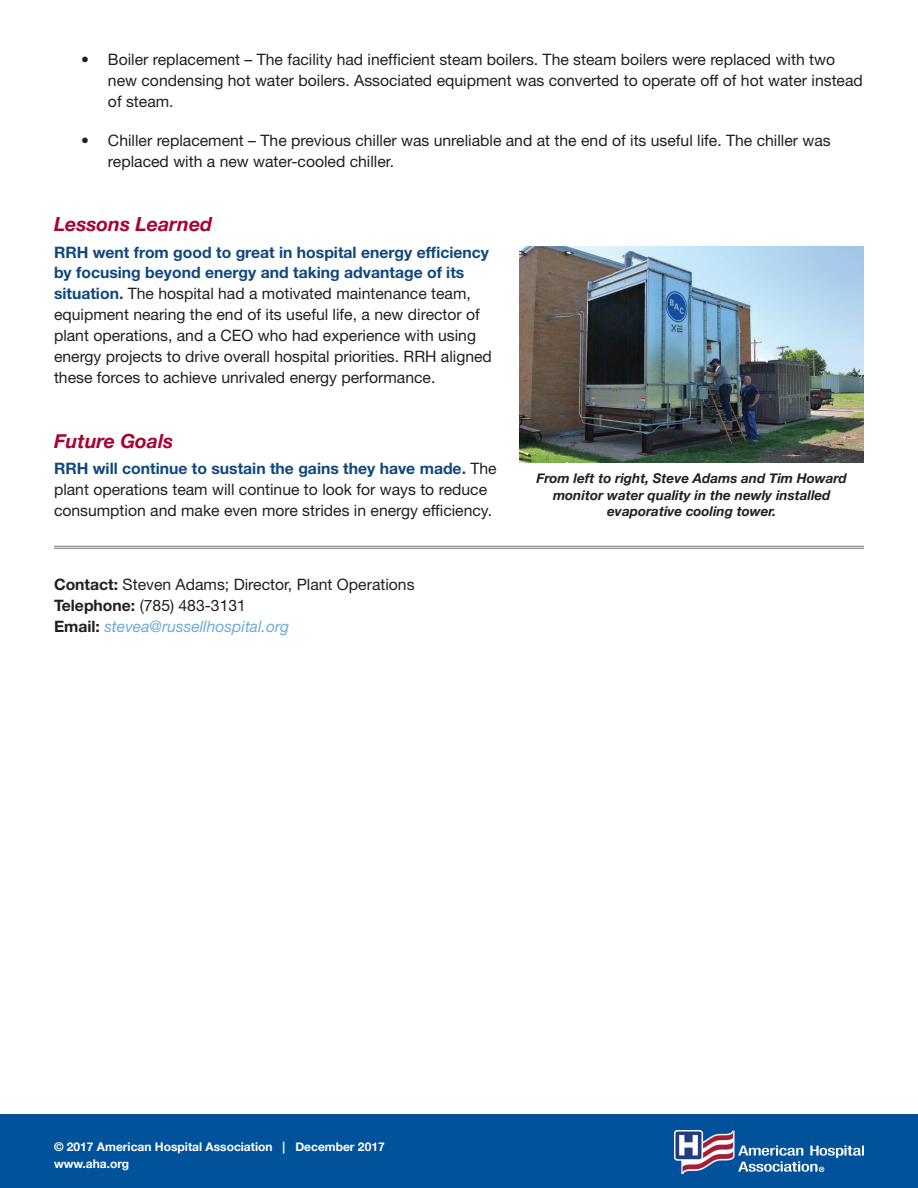
<style>
.page{position:relative;width:918px;height:1188px;background:#fff}
.page>*{position:absolute;margin:0;border:0;box-sizing:border-box;transform-origin:0 0}
.t1{font:italic 700 19.5px "Helvetica Neue";color:#a90332}
.t2{font:15.75px/21px "Helvetica Neue LT Std";color:#231f20}
.t3{font:italic 700 13.5px/16.2px "Helvetica Neue";color:#231f20;text-align:center}
.t4{font:700 12px/16.5px "Helvetica Neue";color:#fff}
.s1{font-weight:700;color:#10477c}
.s2{font-weight:700}
.s3{font-style:italic;color:#6cacdb}
</style>
<div class="page">
<div style="left:0;top:1114px;width:918px;height:74px;background:#01529b"></div>
<img style="left:675px;top:1130px;width:189px;height:43px">
<hr style="left:54px;top:546px;width:810px;height:1px;background:#76787b">
<hr style="left:54px;top:548px;width:810px;height:1px;background:#76787b">
<img style="left:520px;top:246px;width:344px;height:216px">
<p class="t2" style="left:108px;top:49px;width:756px;text-indent:-27px">• Boiler replacement – The facility had inefficient steam boilers. The steam boilers were replaced with two new condensing hot water boilers. Associated equipment was converted to operate off of hot water instead of steam.</p>
<p class="t2" style="left:108px;top:130px;width:724px;text-indent:-27px">• Chiller replacement – The previous chiller was unreliable and at the end of its useful life. The chiller was replaced with a new water-cooled chiller.</p>
<p class="t1" style="left:54px;top:209px;width:160px">Lessons Learned</p>
<p class="t2" style="left:54px;top:241px;width:439px"><span class="s1">RRH went from good to great in hospital energy efficiency by focusing beyond energy and taking advantage of its situation.</span> The hospital had a motivated maintenance team, equipment nearing the end of its useful life, a new director of plant operations, and a CEO who had experience with using energy projects to drive overall hospital priorities. RRH aligned these forces to achieve unrivaled energy performance.</p>
<p class="t1" style="left:54px;top:425px;width:121px">Future Goals</p>
<p class="t2" style="left:54px;top:457px;width:444px"><span class="s1">RRH will continue to sustain the gains they have made.</span> The plant operations team will continue to look for ways to reduce consumption and make even more strides in energy efficiency.</p>
<p class="t2" style="left:54px;top:574px;width:362px"><span class="s2">Contact:</span> Steven Adams; Director, Plant Operations<br><span class="s2">Telephone:</span> (785) 483-3131<br><span class="s2">Email:</span> <span class="s3">stevea@russellhospital.org</span></p>
<p class="t3" style="left:537px;top:471px;width:312px">From left to right, Steve Adams and Tim Howard monitor water quality in the newly installed evaporative cooling tower.</p>
<p class="t4" style="left:54px;top:1139px;width:332px">© 2017 American Hospital Association | December 2017 www.aha.org</p>
</div>
